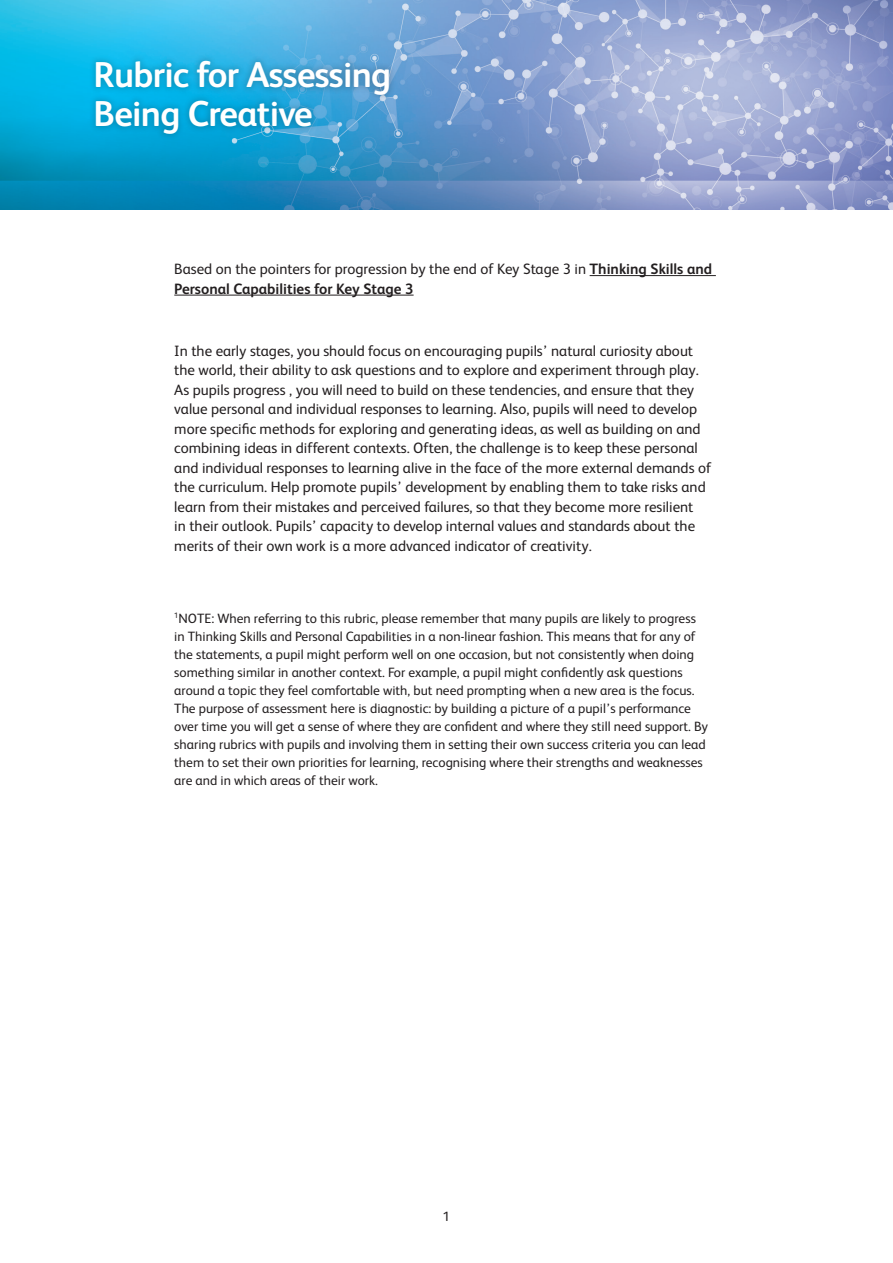
<style>
.page{position:relative;width:893px;height:1263px;background:#fff}
.page>*{position:absolute;margin:0;border:0;box-sizing:border-box;transform-origin:0 0}
.t1{font:700 36px/39px "FS Albert";letter-spacing:-.02em;color:#fff}
.t2{font:15px/19.5px "FS Albert";color:#231f20}
.t3{font:13.5px/18px "FS Albert";color:#231f20}
.s1{font-weight:700}
</style>
<div class="page">
<img style="left:0;top:0;width:893px;height:209px">
<div style="left:89px;top:54px;width:308px;height:87px;background:#231f20;opacity:.19"></div>
<hr style="left:590px;top:275px;width:126px;height:1px;background:#231f20">
<hr style="left:174px;top:295px;width:240px;height:1px;background:#231f20">
<h1 class="t1" style="left:94px;top:54px;width:299px">Rubric for Assessing<br>Being Creative</h1>
<p class="t2" style="left:174px;top:258px;width:539px">Based on the pointers for progression by the end of Key Stage 3 in <span class="s1">Thinking Skills and<br>Personal Capabilities for Key Stage 3</span></p>
<p class="t2" style="left:174px;top:340px;width:538px">In the early stages, you should focus on encouraging pupils’ natural curiosity about the world, their ability to ask questions and to explore and experiment through play.<br>As pupils progress , you will need to build on these tendencies, and ensure that they value personal and individual responses to learning. Also, pupils will need to develop more specific methods for exploring and generating ideas, as well as building on and combining ideas in different contexts. Often, the challenge is to keep these personal and individual responses to learning alive in the face of the more external demands of the curriculum. Help promote pupils’ development by enabling them to take risks and learn from their mistakes and perceived failures, so that they become more resilient<br>in their outlook. Pupils’ capacity to develop internal values and standards about the merits of their own work is a more advanced indicator of creativity.</p>
<p class="t3" style="left:174px;top:609px;width:535px"><sup>1</sup>NOTE: When referring to this rubric, please remember that many pupils are likely to progress in Thinking Skills and Personal Capabilities in a non-linear fashion. This means that for any of the statements, a pupil might perform well on one occasion, but not consistently when doing something similar in another context. For example, a pupil might confidently ask questions around a topic they feel comfortable with, but need prompting when a new area is the focus.<br>The purpose of assessment here is diagnostic: by building a picture of a pupil’s performance over time you will get a sense of where they are confident and where they still need support. By sharing rubrics with pupils and involving them in setting their own success criteria you can lead them to set their own priorities for learning, recognising where their strengths and weaknesses are and in which areas of their work.</p>
<p class="t3" style="left:443px;top:1207px;width:9px">1</p>
</div>
